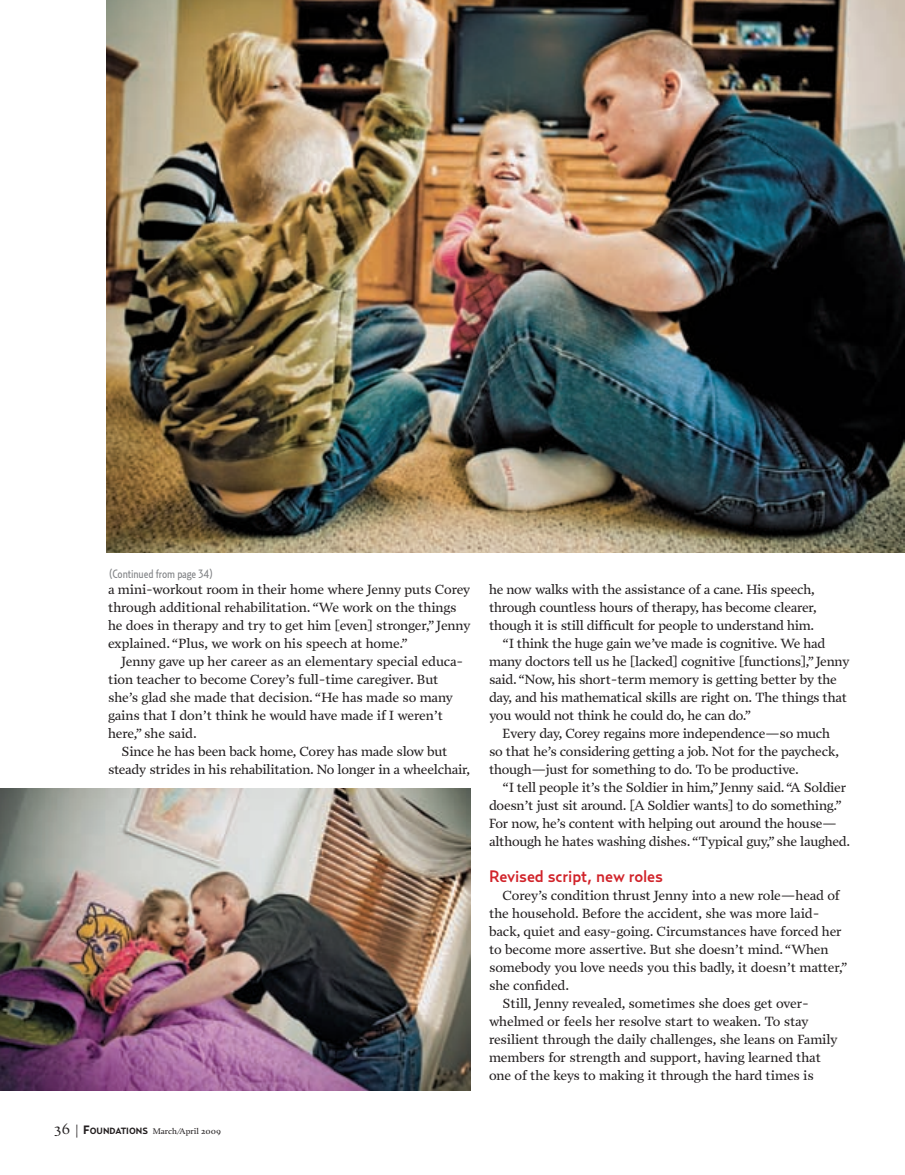
<style>
.page{position:relative;width:905px;height:1175px;background:#fff}
.page>*{position:absolute;margin:0;border:0;box-sizing:border-box;transform-origin:0 0}
.t1{font:500 16.5px "Relay";letter-spacing:-.01em;color:#d1232a}
.t2{font:13.5px/18px "Prensa";letter-spacing:-.02em;color:#231f20}
.t3{font:12px "Relay Cond";letter-spacing:-.01em;color:#808285}
.t4{font:8.25px "Prensa";color:#231f20}
.s1{font-size:15px}
.s2{font-family:"Relay";font-weight:700;font-size:12px}
.s3{font-family:"Relay";font-weight:700;font-size:9px}
</style>
<div class="page">
<img style="left:107px;top:0;width:797px;height:553px">
<img style="left:904px;top:88px;width:1px;height:318px">
<img style="left:0;top:788px;width:470px;height:302px">
<p class="t3" style="left:109px;top:566px;width:105px">(Continued from page 34)</p>
<p class="t2" style="left:108px;top:580px;width:364px">a mini-workout room in their home where Jenny puts Corey through additional rehabilitation. “We work on the things he does in therapy and try to get him [even] stronger,” Jenny explained. “Plus, we work on his speech at home.”</p>
<p class="t2" style="left:108px;top:652px;width:357px;text-indent:14px">Jenny gave up her career as an elementary special educa&shy;tion teacher to become Corey’s full-time caregiver. But she’s glad she made that decision. “He has made so many gains that I don’t think he would have made if I weren’t here,” she said.</p>
<p class="t2" style="left:108px;top:742px;width:364px;text-indent:14px">Since he has been back home, Corey has made slow but steady strides in his rehabilitation. No longer in a wheelchair,</p>
<p class="t4" style="left:54px;top:1126px;width:169px"><span class="s1">36 |</span> <span class="s2">F</span><span class="s3">OUNDATIONS</span> March/April 2009</p>
<p class="t2" style="left:489px;top:580px;width:327px">he now walks with the assistance of a cane. His speech,</p>
<p class="t2" style="left:489px;top:598px;width:329px">through countless hours of therapy, has become clearer,</p>
<p class="t2" style="left:489px;top:616px;width:327px">though it is still difficult for people to understand him.</p>
<p class="t2" style="left:502px;top:634px;width:324px">“I think the huge gain we’ve made is cognitive. We had</p>
<p class="t2" style="left:489px;top:652px;width:362px">many doctors tell us he [lacked] cognitive [functions],” Jenny</p>
<p class="t2" style="left:489px;top:670px;width:349px">said. “Now, his short-term memory is getting better by the</p>
<p class="t2" style="left:489px;top:688px;width:359px">day, and his mathematical skills are right on. The things that</p>
<p class="t2" style="left:489px;top:706px;width:264px">you would not think he could do, he can do.”</p>
<p class="t2" style="left:502px;top:724px;width:329px">Every day, Corey regains more independence—so much</p>
<p class="t2" style="left:489px;top:742px;width:351px">so that he’s considering getting a job. Not for the paycheck,</p>
<p class="t2" style="left:489px;top:760px;width:311px">though—just for something to do. To be productive.</p>
<p class="t2" style="left:502px;top:778px;width:345px">“I tell people it’s the Soldier in him,” Jenny said. “A Soldier</p>
<p class="t2" style="left:489px;top:796px;width:354px">doesn’t just sit around. [A Soldier wants] to do something.”</p>
<p class="t2" style="left:489px;top:814px;width:349px">For now, he’s content with helping out around the house—</p>
<p class="t2" style="left:489px;top:832px;width:363px">although he hates washing dishes. “Typical guy,” she laughed.</p>
<p class="t1" style="left:489px;top:866px;width:175px">Revised script, new roles</p>
<p class="t2" style="left:502px;top:886px;width:339px">Corey’s condition thrust Jenny into a new role—head of</p>
<p class="t2" style="left:489px;top:904px;width:332px">the household. Before the accident, she was more laid-</p>
<p class="t2" style="left:489px;top:922px;width:354px">back, quiet and easy-going. Circumstances have forced her</p>
<p class="t2" style="left:489px;top:940px;width:341px">to become more assertive. But she doesn’t mind. “When</p>
<p class="t2" style="left:489px;top:958px;width:360px">somebody you love needs you this badly, it doesn’t matter,”</p>
<p class="t2" style="left:489px;top:976px;width:82px">she confided.</p>
<p class="t2" style="left:502px;top:994px;width:308px">Still, Jenny revealed, sometimes she does get over-</p>
<p class="t2" style="left:489px;top:1012px;width:321px">whelmed or feels her resolve start to weaken. To stay</p>
<p class="t2" style="left:489px;top:1030px;width:350px">resilient through the daily challenges, she leans on Family</p>
<p class="t2" style="left:489px;top:1048px;width:333px">members for strength and support, having learned that</p>
<p class="t2" style="left:489px;top:1066px;width:326px">one of the keys to making it through the hard times is</p>
</div>
